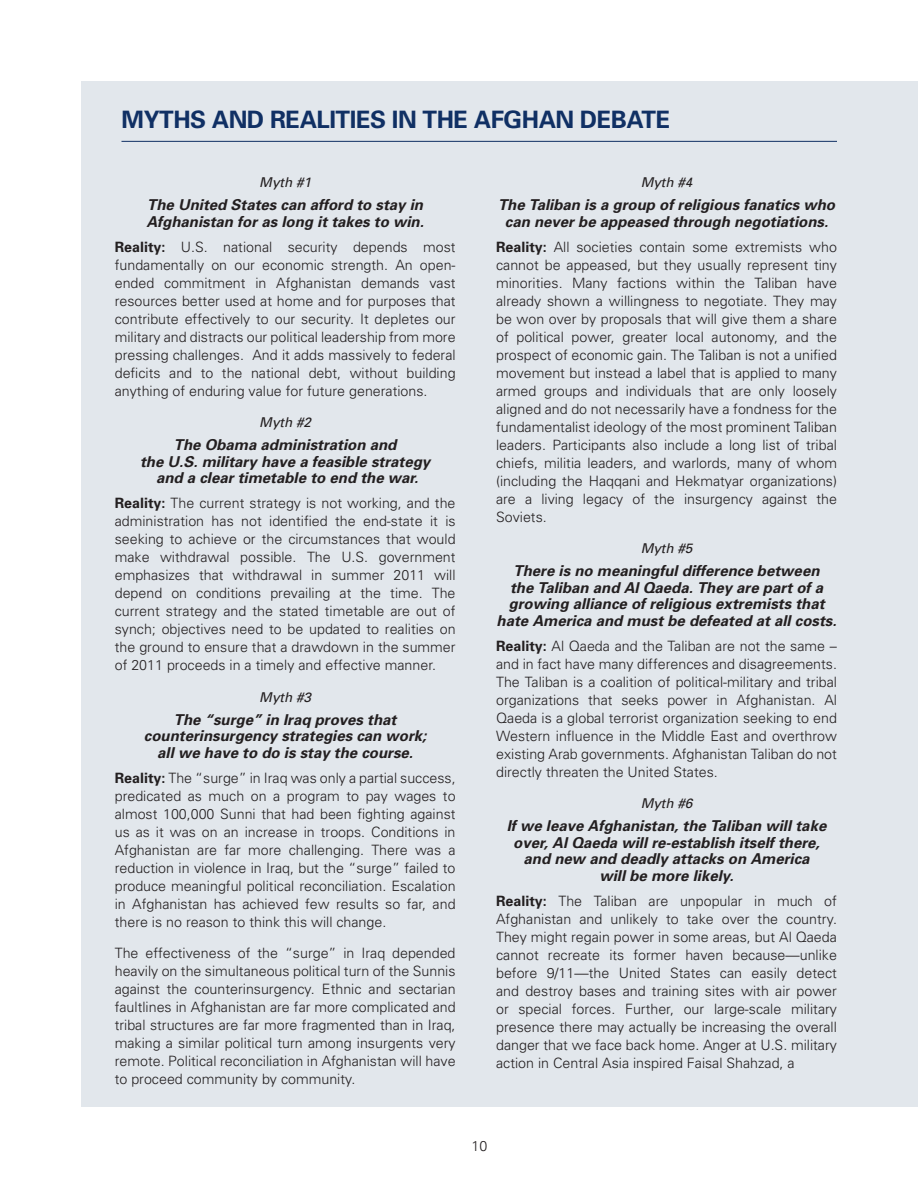
<style>
.page{position:relative;width:918px;height:1188px;background:#fff}
.page>*{position:absolute;margin:0;border:0;box-sizing:border-box;transform-origin:0 0}
.Section_Header{font:700 24px "Univers";letter-spacing:-.02em;color:#103064}
.myth_title{font:italic 700 15px/16.5px "Univers";color:#231f20;text-align:center}
.myth_body{font:300 14.25px/18px "Univers";color:#231f20;text-align:justify}
.myth__s{font:italic 13.5px "Univers";color:#231f20}
.s1{font-weight:700}
</style>
<div class="page">
<div style="left:81px;top:81px;width:837px;height:1026px;background:#e2e7ec"></div>
<hr style="left:122px;top:141px;width:715px;height:1px;background:#103064">
<p class="Section_Header" style="left:122px;top:104px;width:550px">MYTHS AND REALITIES IN THE AFGHAN DEBATE</p>
<p class="myth__s" style="left:259px;top:174px;width:53px">Myth #1</p>
<p class="myth_title" style="left:146px;top:196px;width:279px;text-align:left">The United States can afford to stay in<br>Afghanistan for as long it takes to win.</p>
<p class="myth_body" style="left:115px;top:237px;width:342px"><span class="s1">Reality:</span> U.S. national security depends most fundamentally on our economic strength. An open&shy;ended commitment in Afghanistan demands vast resources better used at home and for purposes that contribute effectively to our security. It depletes our military and distracts our political leadership from more pressing challenges. And it adds massively to federal deficits and to the national debt, without building anything of enduring value for future generations.</p>
<p class="myth__s" style="left:259px;top:414px;width:53px">Myth #2</p>
<p class="myth_title" style="left:140px;top:436px;width:292px">The Obama administration and<br>the U.S. military have a feasible strategy and a clear timetable to end the war.</p>
<p class="myth_body" style="left:115px;top:494px;width:342px"><span class="s1">Reality:</span> The current strategy is not working, and the administration has not identified the end-state it is seeking to achieve or the circumstances that would make withdrawal possible. The U.S. government emphasizes that withdrawal in summer 2011 will depend on conditions prevailing at the time. The current strategy and the stated timetable are out of synch; objectives need to be updated to realities on the ground to ensure that a drawdown in the summer of 2011 proceeds in a timely and effective manner.</p>
<p class="myth__s" style="left:259px;top:688px;width:53px">Myth #3</p>
<p class="myth_title" style="left:144px;top:711px;width:284px">The “surge” in Iraq proves that counterinsurgency strategies can work; all we have to do is stay the course.</p>
<p class="myth_body" style="left:115px;top:768px;width:342px"><span class="s1">Reality:</span> The “surge” in Iraq was only a partial success, predicated as much on a program to pay wages to almost 100,000 Sunni that had been fighting against us as it was on an increase in troops. Conditions in Afghanistan are far more challenging. There was a reduction in violence in Iraq, but the “surge” failed to produce meaningful political reconciliation. Escalation in Afghanistan has achieved few results so far, and there is no reason to think this will change.</p>
<p class="myth_body" style="left:115px;top:944px;width:342px">The effectiveness of the “surge” in Iraq depended heavily on the simultaneous political turn of the Sunnis against the counterinsurgency. Ethnic and sectarian faultlines in Afghanistan are far more complicated and tribal structures are far more fragmented than in Iraq, making a similar political turn among insurgents very remote. Political reconciliation in Afghanistan will have to proceed community by community.</p>
<p class="myth__s" style="left:641px;top:174px;width:53px">Myth #4</p>
<p class="myth_title" style="left:498px;top:196px;width:339px">The Taliban is a group of religious fanatics who can never be appeased through negotiations.</p>
<p class="myth_body" style="left:496px;top:237px;width:342px"><span class="s1">Reality:</span> All societies contain some extremists who cannot be appeased, but they usually represent tiny minorities. Many factions within the Taliban have already shown a willingness to negotiate. They may be won over by proposals that will give them a share of political power, greater local autonomy, and the prospect of economic gain. The Taliban is not a unified movement but instead a label that is applied to many armed groups and individuals that are only loosely aligned and do not necessarily have a fondness for the fundamentalist ideology of the most prominent Taliban leaders. Participants also include a long list of tribal chiefs, militia leaders, and warlords, many of whom (including the Haqqani and Hekmatyar organizations) are a living legacy of the insurgency against the Soviets.</p>
<p class="myth__s" style="left:641px;top:540px;width:53px">Myth #5</p>
<p class="myth_title" style="left:497px;top:562px;width:342px">There is no meaningful difference between<br>the Taliban and Al Qaeda. They are part of a growing alliance of religious extremists that hate America and must be defeated at all costs.</p>
<p class="myth_body" style="left:496px;top:636px;width:342px"><span class="s1">Reality:</span> Al Qaeda and the Taliban are not the same – and in fact have many differences and disagreements.<br>The Taliban is a coalition of political-military and tribal organizations that seeks power in Afghanistan. Al Qaeda is a global terrorist organization seeking to end Western influence in the Middle East and overthrow existing Arab governments. Afghanistan Taliban do not directly threaten the United States.</p>
<p class="myth__s" style="left:641px;top:795px;width:53px">Myth #6</p>
<p class="myth_title" style="left:507px;top:817px;width:321px">If we leave Afghanistan, the Taliban will take over, Al Qaeda will re-establish itself there, and new and deadly attacks on America<br>will be more likely.</p>
<p class="myth_body" style="left:496px;top:891px;width:342px"><span class="s1">Reality:</span> The Taliban are unpopular in much of Afghanistan and unlikely to take over the country.<br>They might regain power in some areas, but Al Qaeda cannot recreate its former haven because—unlike before 9/11—the United States can easily detect and destroy bases and training sites with air power or special forces. Further, our large-scale military presence there may actually be increasing the overall danger that we face back home. Anger at U.S. military action in Central Asia inspired Faisal Shahzad, a</p>
<p class="myth_body" style="left:471px;top:1136px;width:17px">10</p>
</div>
